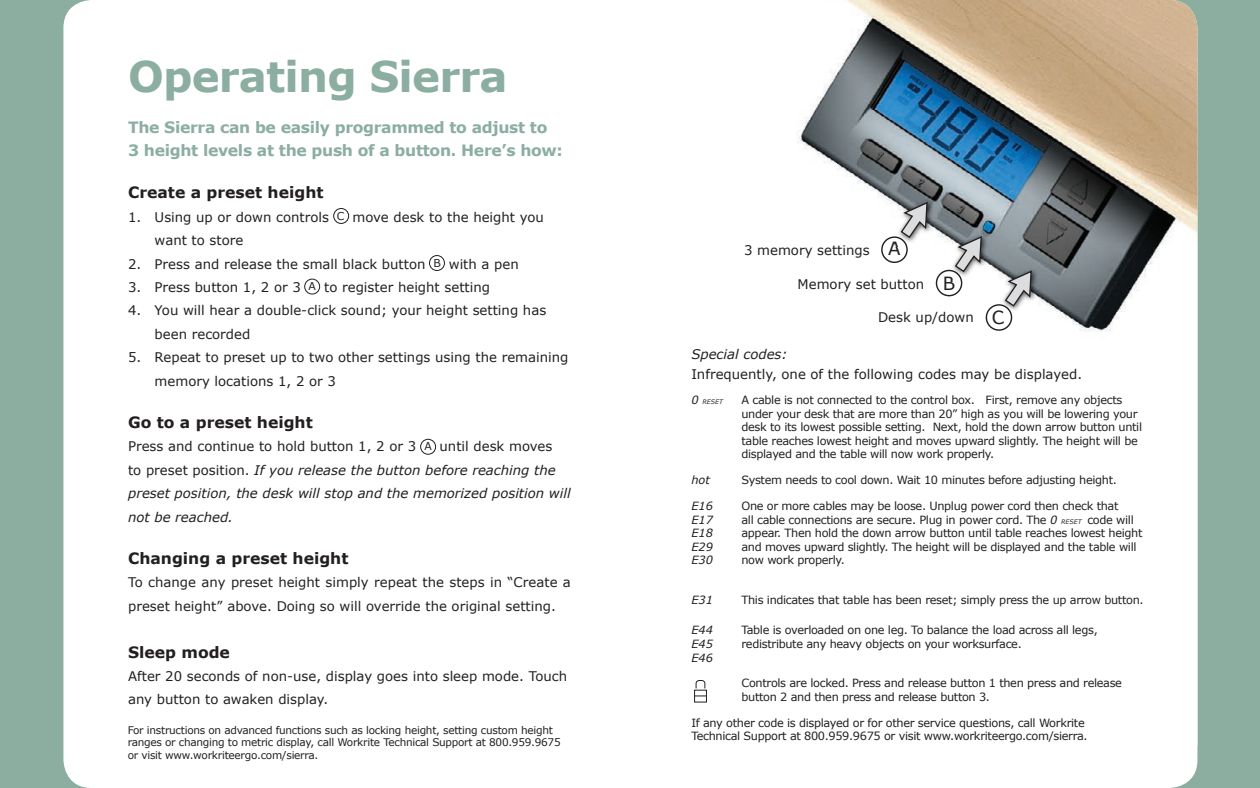
<style>
.page{position:relative;width:1260px;height:788px;background:#fff}
.page>*{position:absolute;margin:0;border:0;box-sizing:border-box;transform-origin:0 0}
.t1{font:700 42.18px "Verdana";letter-spacing:-.02em;color:#8baea1}
.t2{font:18.2px "Verdana";color:#231f20}
.t3{font:700 15.58px/23.4px "Verdana";letter-spacing:-.02em;color:#8baea1}
.t4{font:700 15.58px "Verdana";color:#231f20}
.t5{font:13.3px/23.4px "Verdana";color:#231f20}
.t6{font:italic 13.3px/23.4px "Verdana";color:#231f20}
.t7{font:11.38px/13.7px "Verdana";letter-spacing:-.03em;color:#231f20}
.t8{font:italic 11.38px "Verdana";color:#231f20}
.t9{font:10.85px "Verdana";color:#231f20}
.t10{font:10.5px/12.6px "Verdana";letter-spacing:-.025em;color:#231f20}
.t11{font:italic 6.3px "Verdana";color:#231f20}
.s1{font-style:normal}
.s2{font-size:11.38px}
.s3{font-style:italic}
.s4{font-style:italic;font-size:6.3px}
</style>
<div class="page">
<div style="left:1156px;top:0;width:104px;height:788px;background:#8baea1"></div>
<div style="left:0;top:0;width:100px;height:788px;background:#8baea1"></div>
<div style="left:63px;top:0;width:1134px;height:787px;background:#fff;border-radius:28px"></div>
<img style="left:422px;top:0;width:775px;height:703px">
<div style="left:882px;top:237px;width:25px;height:25px;background:#fff;border-radius:50%"></div>
<div style="left:881px;top:236px;width:27px;height:27px;border:1px solid #231f20;border-radius:50%"></div>
<div style="left:936px;top:270px;width:26px;height:25px;background:#fff;border-radius:50%"></div>
<div style="left:936px;top:270px;width:26px;height:26px;border:1px solid #231f20;border-radius:50%"></div>
<div style="left:986px;top:305px;width:26px;height:25px;background:#fff;border-radius:50%"></div>
<div style="left:986px;top:304px;width:26px;height:27px;border:1px solid #231f20;border-radius:50%"></div>
<img style="left:999px;top:265px;width:41px;height:50px">
<svg style="left:1004px;top:269px;width:30px;height:42px"></svg>
<img style="left:949px;top:231px;width:41px;height:49px">
<svg style="left:954px;top:235px;width:30px;height:41px"></svg>
<img style="left:895px;top:196px;width:41px;height:50px">
<svg style="left:900px;top:201px;width:30px;height:41px"></svg>
<div style="left:304px;top:279px;width:16px;height:15px;border:1px solid #231f20;border-radius:50%"></div>
<div style="left:333px;top:208px;width:16px;height:16px;border:1px solid #231f20;border-radius:50%"></div>
<div style="left:430px;top:255px;width:14px;height:15px;background:#fff;border-radius:50%"></div>
<div style="left:429px;top:255px;width:16px;height:16px;border:1px solid #231f20;border-radius:50%"></div>
<div style="left:421px;top:439px;width:15px;height:15px;background:#fff;border-radius:50%"></div>
<div style="left:420px;top:439px;width:16px;height:15px;border:1px solid #231f20;border-radius:50%"></div>
<svg style="left:695px;top:690px;width:11px;height:12px"></svg>
<div style="left:694px;top:689px;width:13px;height:13px;border:1px solid #231f20"></div>
<svg style="left:695px;top:679px;width:11px;height:10px"></svg>
<p class="t1" style="left:128px;top:50px;width:381px">Operating Sierra</p>
<p class="t3" style="left:128px;top:115px;width:436px">The Sierra can be easily programmed to adjust to<br>3 height levels at the push of a button. Here’s how:</p>
<p class="t4" style="left:128px;top:183px;width:197px">Create a preset height</p>
<p class="t5" style="left:128px;top:205px;width:202px">1. Using up or down controls</p>
<p class="t5" style="left:352px;top:205px;width:193px">move desk to the height you</p>
<p class="t5" style="left:155px;top:228px;width:90px">want to store</p>
<p class="t5" style="left:128px;top:251px;width:299px">2. Press and release the small black button</p>
<p class="t5" style="left:449px;top:251px;width:72px">with a pen</p>
<p class="t5" style="left:128px;top:275px;width:174px">3. Press button 1, 2 or 3</p>
<p class="t5" style="left:324px;top:275px;width:167px">to register height setting</p>
<p class="t5" style="left:155px;top:298px;width:393px;text-indent:-27px">4. You will hear a double-click sound; your height setting has been recorded</p>
<p class="t5" style="left:155px;top:345px;width:415px;text-indent:-27px">5. Repeat to preset up to two other settings using the remaining memory locations 1, 2 or 3</p>
<p class="t4" style="left:128px;top:412px;width:186px">Go to a preset height</p>
<p class="t5" style="left:128px;top:434px;width:290px">Press and continue to hold button 1, 2 or 3</p>
<p class="t9" style="left:337px;top:209px;width:9px">C</p>
<p class="t9" style="left:433px;top:256px;width:9px">B</p>
<p class="t9" style="left:309px;top:279px;width:9px">A</p>
<p class="t6" style="left:128px;top:434px;width:444px;text-indent:311px"><span class="s1">until desk moves<br>to preset position.</span> If you release the button before reaching the preset position, the desk will stop and the memorized position will not be reached.</p>
<p class="t4" style="left:128px;top:548px;width:222px">Changing a preset height</p>
<p class="t5" style="left:128px;top:570px;width:444px">To change any preset height simply repeat the steps in “Create a preset height” above. Doing so will override the original setting.</p>
<p class="t4" style="left:128px;top:642px;width:103px">Sleep mode</p>
<p class="t5" style="left:128px;top:664px;width:441px">After 20 seconds of non-use, display goes into sleep mode. Touch any button to awaken display.</p>
<p class="t9" style="left:425px;top:439px;width:9px">A</p>
<p class="t10" style="left:128px;top:723px;width:435px">For instructions on advanced functions such as locking height, setting custom height ranges or changing to metric display, call Workrite Technical Support at 800.959.9675 or visit www.workriteergo.com/sierra.</p>
<p class="t2" style="left:888px;top:237px;width:14px">A</p>
<p class="t5" style="left:744px;top:237px;width:127px">3 memory settings</p>
<p class="t5" style="left:798px;top:272px;width:128px">Memory set button</p>
<p class="t5" style="left:878px;top:304px;width:97px">Desk up/down</p>
<p class="t6" style="left:691px;top:342px;width:98px">Special codes:</p>
<p class="t5" style="left:691px;top:361px;width:392px">Infrequently, one of the following codes may be displayed.</p>
<p class="t11" style="left:691px;top:397px;width:33px"><span class="s2">0</span> RESET</p>
<p class="t7" style="left:741px;top:392px;width:402px">A cable is not connected to the control box. First, remove any objects under your desk that are more than 20” high as you will be lowering your desk to its lowest possible setting. Next, hold the down arrow button until table reaches lowest height and moves upward slightly. The height will be displayed and the table will now work properly.</p>
<p class="t8" style="left:691px;top:472px;width:20px">hot</p>
<p class="t7" style="left:741px;top:472px;width:377px">System needs to cool down. Wait 10 minutes before adjusting height.</p>
<p class="t8" style="left:691px;top:498px;width:23px">E16</p>
<p class="t8" style="left:691px;top:512px;width:23px">E17</p>
<p class="t8" style="left:691px;top:525px;width:23px">E18</p>
<p class="t8" style="left:691px;top:539px;width:23px">E29</p>
<p class="t8" style="left:691px;top:553px;width:23px">E30</p>
<p class="t2" style="left:890px;top:241px;width:14px">A</p>
<p class="t2" style="left:943px;top:271px;width:14px">B</p>
<p class="t2" style="left:945px;top:275px;width:14px">B</p>
<p class="t2" style="left:992px;top:305px;width:14px">C</p>
<p class="t2" style="left:994px;top:309px;width:14px">C</p>
<p class="t7" style="left:741px;top:498px;width:403px">One or more cables may be loose. Unplug power cord then check that<br>all cable connections are secure. Plug in power cord. The <span class="s3">0</span> <span class="s4">RESET</span> code will appear. Then hold the down arrow button until table reaches lowest height and moves upward slightly. The height will be displayed and the table will now work properly.</p>
<p class="t8" style="left:691px;top:592px;width:23px">E31</p>
<p class="t7" style="left:741px;top:592px;width:404px">This indicates that table has been reset; simply press the up arrow button.</p>
<p class="t8" style="left:691px;top:623px;width:23px">E44</p>
<p class="t8" style="left:691px;top:636px;width:23px">E45</p>
<p class="t8" style="left:691px;top:650px;width:23px">E46</p>
<p class="t7" style="left:741px;top:623px;width:358px">Table is overloaded on one leg. To balance the load across all legs,</p>
<p class="t7" style="left:741px;top:636px;width:282px">redistribute any heavy objects on your worksurface.</p>
<p class="t7" style="left:741px;top:676px;width:382px">Controls are locked. Press and release button 1 then press and release button 2 and then press and release button 3.</p>
<p class="t7" style="left:691px;top:715px;width:395px">If any other code is displayed or for other service questions, call Workrite</p>
<p class="t7" style="left:691px;top:729px;width:398px">Technical Support at 800.959.9675 or visit www.workriteergo.com/sierra.</p>
</div>
